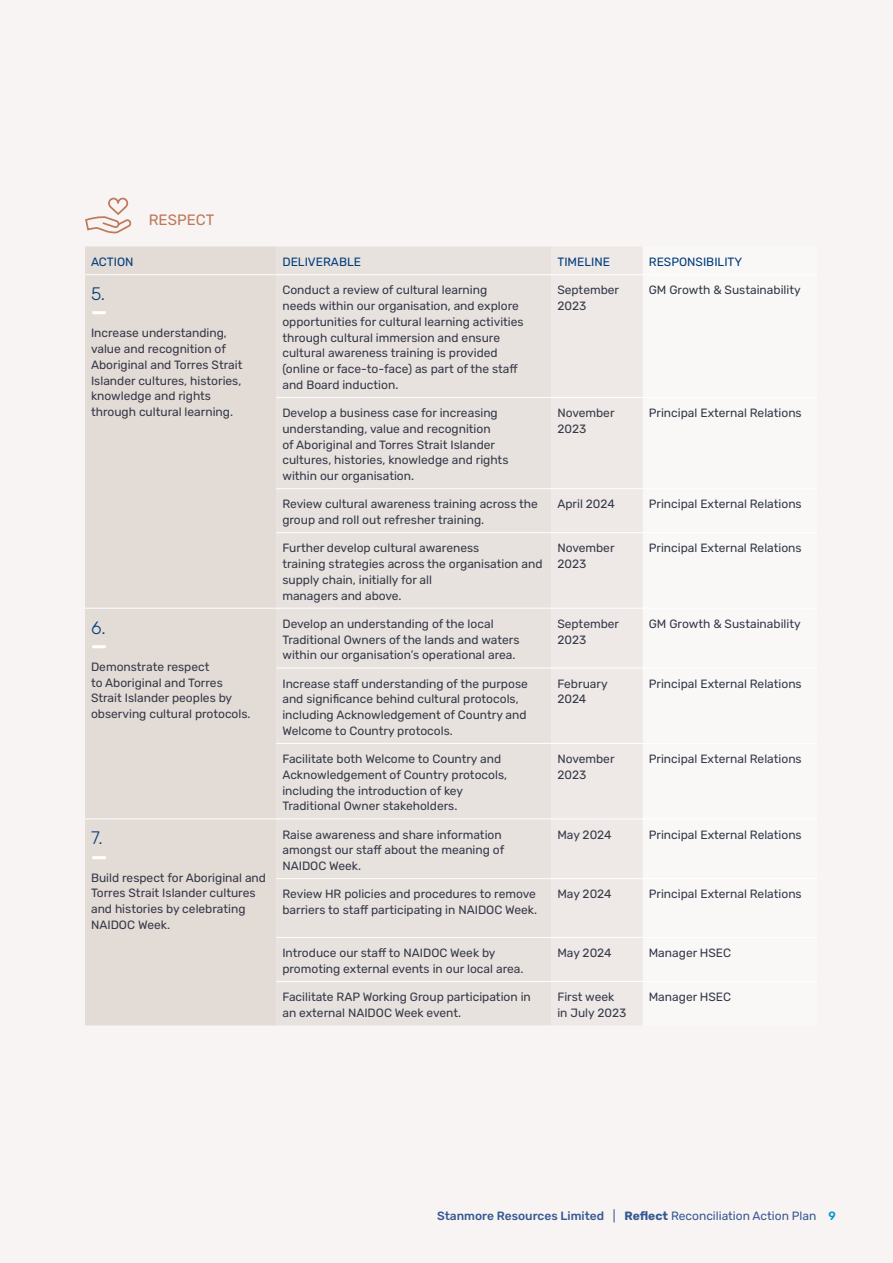
<style>
.page{position:relative;width:893px;height:1263px;background:#f7f4f3}
.page>*{position:absolute;margin:0;border:0;box-sizing:border-box;transform-origin:0 0}
.t1{font:700 21px "Rubik";color:#fff}
.t2{font:300 18px "Rubik";color:#003d7c}
.t3{font:15px "Rubik";color:#be785a}
.t4{font:12px/15.8px "Rubik";color:#353949}
.t5{font:12px "Rubik";color:#375893}
.t6{font:12px "Rubik";color:#003d7c}
.s1{font-weight:500}
.s2{font-weight:700}
.s3{font-weight:500;color:#0092d4}
</style>
<div class="page">
<div style="left:85px;top:246px;width:191px;height:779px;background:#e3dbd5"></div>
<div style="left:276px;top:246px;width:275px;height:779px;background:#e8e2de"></div>
<div style="left:551px;top:247px;width:91px;height:778px;background:#eee9e6"></div>
<hr style="left:276px;top:397px;width:275px;height:1px;background:#fff">
<hr style="left:551px;top:397px;width:92px;height:1px;background:#fff">
<hr style="left:643px;top:397px;width:174px;height:1px;background:#fff">
<hr style="left:276px;top:488px;width:275px;height:1px;background:#fff">
<hr style="left:551px;top:488px;width:92px;height:1px;background:#fff">
<hr style="left:643px;top:488px;width:174px;height:1px;background:#fff">
<hr style="left:276px;top:532px;width:275px;height:1px;background:#fff">
<hr style="left:551px;top:532px;width:92px;height:1px;background:#fff">
<hr style="left:643px;top:532px;width:174px;height:1px;background:#fff">
<hr style="left:276px;top:667px;width:275px;height:1px;background:#fff">
<hr style="left:551px;top:667px;width:92px;height:1px;background:#fff">
<hr style="left:643px;top:667px;width:174px;height:1px;background:#fff">
<hr style="left:276px;top:743px;width:275px;height:1px;background:#fff">
<hr style="left:551px;top:743px;width:92px;height:1px;background:#fff">
<hr style="left:643px;top:743px;width:174px;height:1px;background:#fff">
<hr style="left:276px;top:878px;width:275px;height:1px;background:#fff">
<hr style="left:551px;top:878px;width:92px;height:1px;background:#fff">
<hr style="left:643px;top:878px;width:174px;height:1px;background:#fff">
<hr style="left:276px;top:937px;width:275px;height:1px;background:#fff">
<hr style="left:551px;top:937px;width:92px;height:1px;background:#fff">
<hr style="left:643px;top:937px;width:174px;height:1px;background:#fff">
<hr style="left:276px;top:981px;width:275px;height:1px;background:#fff">
<hr style="left:551px;top:981px;width:92px;height:1px;background:#fff">
<hr style="left:643px;top:981px;width:174px;height:1px;background:#fff">
<hr style="left:85px;top:274px;width:191px;height:1px;background:#fff">
<hr style="left:276px;top:274px;width:275px;height:1px;background:#fff">
<hr style="left:551px;top:274px;width:92px;height:1px;background:#fff">
<hr style="left:643px;top:274px;width:174px;height:1px;background:#fff">
<hr style="left:85px;top:608px;width:191px;height:1px;background:#fff">
<hr style="left:276px;top:608px;width:275px;height:1px;background:#fff">
<hr style="left:551px;top:608px;width:92px;height:1px;background:#fff">
<hr style="left:643px;top:608px;width:174px;height:1px;background:#fff">
<hr style="left:85px;top:818px;width:191px;height:1px;background:#fff">
<hr style="left:276px;top:818px;width:275px;height:1px;background:#fff">
<hr style="left:551px;top:818px;width:92px;height:1px;background:#fff">
<hr style="left:643px;top:818px;width:174px;height:1px;background:#fff">
<svg style="left:85px;top:197px;width:47px;height:37px"></svg>
<p class="t3" style="left:149px;top:211px;width:67px">RESPECT</p>
<p class="t6" style="left:91px;top:255px;width:44px">ACTION</p>
<p class="t6" style="left:282px;top:255px;width:80px">DELIVERABLE</p>
<p class="t6" style="left:557px;top:255px;width:54px">TIMELINE</p>
<p class="t6" style="left:649px;top:255px;width:95px">RESPONSIBILITY</p>
<h2 class="t2" style="left:91px;top:284px;width:16px">5.</h2>
<h1 class="t1" style="left:91px;top:300px;width:17px">—</h1>
<p class="t4" style="left:91px;top:326px;width:153px">Increase understanding, value and recognition of<br>Aboriginal and Torres Strait<br>Islander cultures, histories, knowledge and rights through cultural learning.</p>
<p class="t4" style="left:282px;top:283px;width:243px">Conduct a review of cultural learning needs within our organisation, and explore opportunities for cultural learning activities through cultural immersion and ensure cultural awareness training is provided (online or face-to-face) as part of the staff and Board induction.</p>
<p class="t4" style="left:557px;top:283px;width:63px">September<br>2023</p>
<p class="t4" style="left:649px;top:283px;width:153px">GM Growth &amp; Sustainability</p>
<p class="t4" style="left:282px;top:405px;width:228px">Develop a business case for increasing understanding, value and recognition<br>of Aboriginal and Torres Strait Islander cultures, histories, knowledge and rights within our organisation.</p>
<p class="t4" style="left:557px;top:405px;width:59px">November<br>2023</p>
<p class="t4" style="left:649px;top:405px;width:154px">Principal External Relations</p>
<p class="t4" style="left:282px;top:497px;width:257px">Review cultural awareness training across the group and roll out refresher training.</p>
<p class="t4" style="left:557px;top:497px;width:59px">April 2024</p>
<p class="t4" style="left:649px;top:497px;width:154px">Principal External Relations</p>
<p class="t4" style="left:282px;top:541px;width:262px">Further develop cultural awareness<br>training strategies across the organisation and supply chain, initially for all<br>managers and above.</p>
<p class="t4" style="left:557px;top:541px;width:59px">November<br>2023</p>
<p class="t4" style="left:649px;top:541px;width:154px">Principal External Relations</p>
<h2 class="t2" style="left:91px;top:617px;width:16px">6.</h2>
<h1 class="t1" style="left:91px;top:633px;width:17px">—</h1>
<p class="t4" style="left:91px;top:659px;width:161px">Demonstrate respect<br>to Aboriginal and Torres<br>Strait Islander peoples by observing cultural protocols.</p>
<h2 class="t2" style="left:91px;top:828px;width:13px">7.</h2>
<h1 class="t1" style="left:91px;top:844px;width:17px">—</h1>
<p class="t4" style="left:91px;top:870px;width:177px">Build respect for Aboriginal and<br>Torres Strait Islander cultures and histories by celebrating<br>NAIDOC Week.</p>
<p class="t4" style="left:282px;top:616px;width:239px">Develop an understanding of the local<br>Traditional Owners of the lands and waters within our organisation’s operational area.</p>
<p class="t4" style="left:557px;top:616px;width:63px">September<br>2023</p>
<p class="t4" style="left:649px;top:616px;width:153px">GM Growth &amp; Sustainability</p>
<p class="t4" style="left:282px;top:676px;width:247px">Increase staff understanding of the purpose and significance behind cultural protocols, including Acknowledgement of Country and Welcome to Country protocols.</p>
<p class="t4" style="left:557px;top:676px;width:52px">February<br>2024</p>
<p class="t4" style="left:649px;top:676px;width:154px">Principal External Relations</p>
<p class="t4" style="left:282px;top:751px;width:226px">Facilitate both Welcome to Country and Acknowledgement of Country protocols, including the introduction of key Traditional Owner stakeholders.</p>
<p class="t4" style="left:557px;top:751px;width:59px">November<br>2023</p>
<p class="t4" style="left:649px;top:751px;width:154px">Principal External Relations</p>
<p class="t4" style="left:282px;top:827px;width:223px">Raise awareness and share information amongst our staff about the meaning of<br>NAIDOC Week.</p>
<p class="t4" style="left:557px;top:827px;width:56px">May 2024</p>
<p class="t4" style="left:649px;top:827px;width:154px">Principal External Relations</p>
<p class="t4" style="left:282px;top:887px;width:256px">Review HR policies and procedures to remove barriers to staff participating in NAIDOC Week.</p>
<p class="t4" style="left:557px;top:887px;width:56px">May 2024</p>
<p class="t4" style="left:649px;top:887px;width:154px">Principal External Relations</p>
<p class="t4" style="left:282px;top:945px;width:243px">Introduce our staff to NAIDOC Week by promoting external events in our local area.</p>
<p class="t4" style="left:557px;top:945px;width:56px">May 2024</p>
<p class="t4" style="left:649px;top:945px;width:84px">Manager HSEC</p>
<p class="t4" style="left:282px;top:989px;width:250px">Facilitate RAP Working Group participation in an external NAIDOC Week event.</p>
<p class="t4" style="left:557px;top:989px;width:70px">First week in July 2023</p>
<p class="t4" style="left:649px;top:989px;width:84px">Manager HSEC</p>
<p class="t5" style="left:437px;top:1209px;width:400px"><span class="s1">Stanmore Resources Limited</span> | <span class="s2">Reflect</span> Reconciliation Action Plan <span class="s3">9</span></p>
</div>
